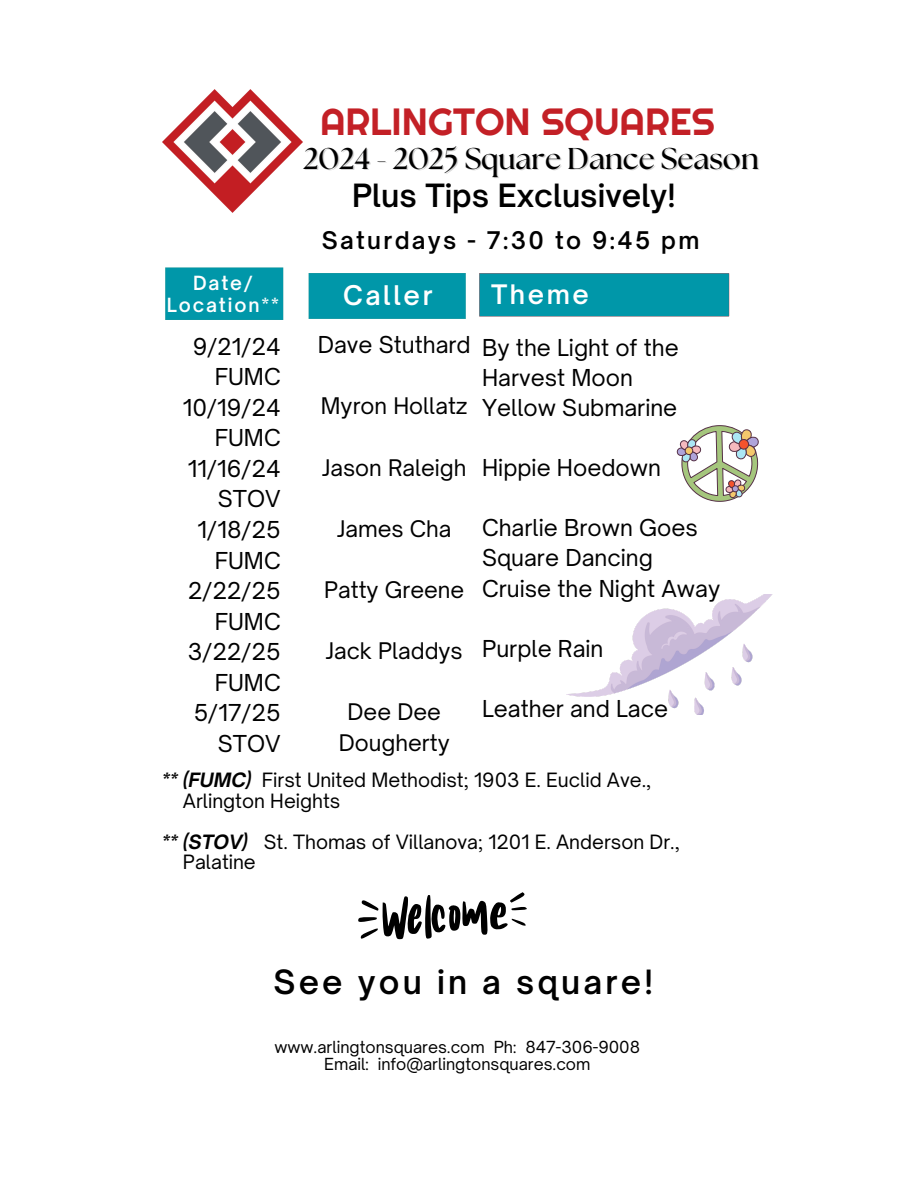
<style>
.page{position:relative;width:918px;height:1188px;background:#fff}
.page>*{position:absolute;margin:0;border:0;box-sizing:border-box;transform-origin:0 0}
.t1{font:37.95px "Righteous";color:#c32026}
.t2{font:600 31.95px "Open Sauce One";letter-spacing:.1em;color:#000}
.t3{font:600 30.75px "Open Sauce One";color:#000}
.t4{font:700 30.15px "The Seasons";color:#000}
.t5{font:600 25.95px "Open Sauce One";letter-spacing:.1em;color:#fff}
.t6{font:600 25.8px "Open Sauce One";letter-spacing:.1em;color:#fff}
.t7{font:600 23.25px "Open Sauce One";letter-spacing:.1em;color:#000}
.t8{font:22.35px/30.6px "Open Sauce One";color:#000}
.t9{font:21.9px/30.6px "Open Sauce One";color:#000;text-align:center}
.t10{font:18.9px/20.4px "Open Sauce One";color:#000}
.t11{font:italic 700 18.9px "Open Sauce One";color:#000}
.t12{font:600 18.75px/21.8px "Open Sauce One";letter-spacing:.1em;color:#fff;text-align:center}
.t13{font:15.9px "Open Sauce One";color:#000}
</style>
<div class="page">
<img style="left:163px;top:90px;width:140px;height:122px">
<div style="left:165px;top:267px;width:118px;height:53px;background:#0097a9"></div>
<div style="left:309px;top:273px;width:157px;height:46px;background:#0097a9"></div>
<div style="left:479px;top:273px;width:250px;height:44px;background:#0097a9"></div>
<svg style="left:358px;top:892px;width:169px;height:47px"></svg>
<svg style="left:677px;top:425px;width:82px;height:77px"></svg>
<img style="left:567px;top:595px;width:205px;height:120px">
<p class="t1" style="left:320px;top:97px;width:396px">ARLINGTON SQUARES</p>
<h6 class="t4" style="left:303px;top:145px;width:457px">2024 - 2025 Square Dance Season</h6>
<p class="t3" style="left:352px;top:177px;width:325px">Plus Tips Exclusively!</p>
<h2 class="t7" style="left:322px;top:226px;width:379px">Saturdays - 7:30 to 9:45 pm</h2>
<p class="t12" style="left:167px;top:272px;width:114px">Date/<br>Location**</p>
<p class="t5" style="left:343px;top:280px;width:91px">Caller</p>
<p class="t6" style="left:491px;top:278px;width:99px">Theme</p>
<h6 class="t8" style="left:183px;top:331px;width:99px;text-align:right">9/21/24<br>FUMC<br>10/19/24<br>FUMC<br>11/16/24<br>STOV<br>1/18/25<br>FUMC<br>2/22/25<br>FUMC<br>3/22/25<br>FUMC<br>5/17/25<br>STOV</h6>
<h1 class="t8" style="left:318px;top:329px;width:155px">Dave Stuthard</h1>
<h2 class="t9" style="left:321px;top:391px;width:148px">Myron Hollatz</h2>
<h2 class="t9" style="left:322px;top:452px;width:146px">Jason Raleigh</h2>
<h5 class="t9" style="left:337px;top:513px;width:116px">James Cha</h5>
<p class="t9" style="left:324px;top:574px;width:142px">Patty Greene</p>
<h3 class="t9" style="left:326px;top:635px;width:139px">Jack Pladdys</h3>
<h3 class="t9" style="left:339px;top:696px;width:112px">Dee Dee<br>Dougherty</h3>
<h6 class="t8" style="left:482px;top:332px;width:198px;line-height:30.2px">By the Light of the<br>Harvest Moon<br>Yellow Submarine</h6>
<h4 class="t8" style="left:482px;top:452px;width:180px">Hippie Hoedown</h4>
<h6 class="t8" style="left:482px;top:513px;width:240px;line-height:30.2px">Charlie Brown Goes<br>Square Dancing<br>Cruise the Night Away</h6>
<h6 class="t8" style="left:482px;top:633px;width:123px">Purple Rain</h6>
<h6 class="t8" style="left:482px;top:693px;width:188px">Leather and Lace</h6>
<h6 class="t11" style="left:162px;top:768px;width:91px">** (FUMC)</h6>
<h6 class="t10" style="left:183px;top:770px;width:470px;text-indent:79px">First United Methodist; 1903 E. Euclid Ave.,<br>Arlington Heights</h6>
<h6 class="t11" style="left:162px;top:830px;width:88px">** (STOV)</h6>
<h6 class="t10" style="left:264px;top:831px;width:418px">St. Thomas of Villanova; 1201 E. Anderson Dr.,</h6>
<h6 class="t10" style="left:183px;top:851px;width:74px">Palatine</h6>
<p class="t2" style="left:273px;top:962px;width:381px">See you in a square!</p>
<p class="t13" style="left:274px;top:1037px;width:367px">www.arlingtonsquares.com Ph: 847-306-9008</p>
<p class="t13" style="left:324px;top:1054px;width:268px">Email: info@arlingtonsquares.com</p>
</div>
